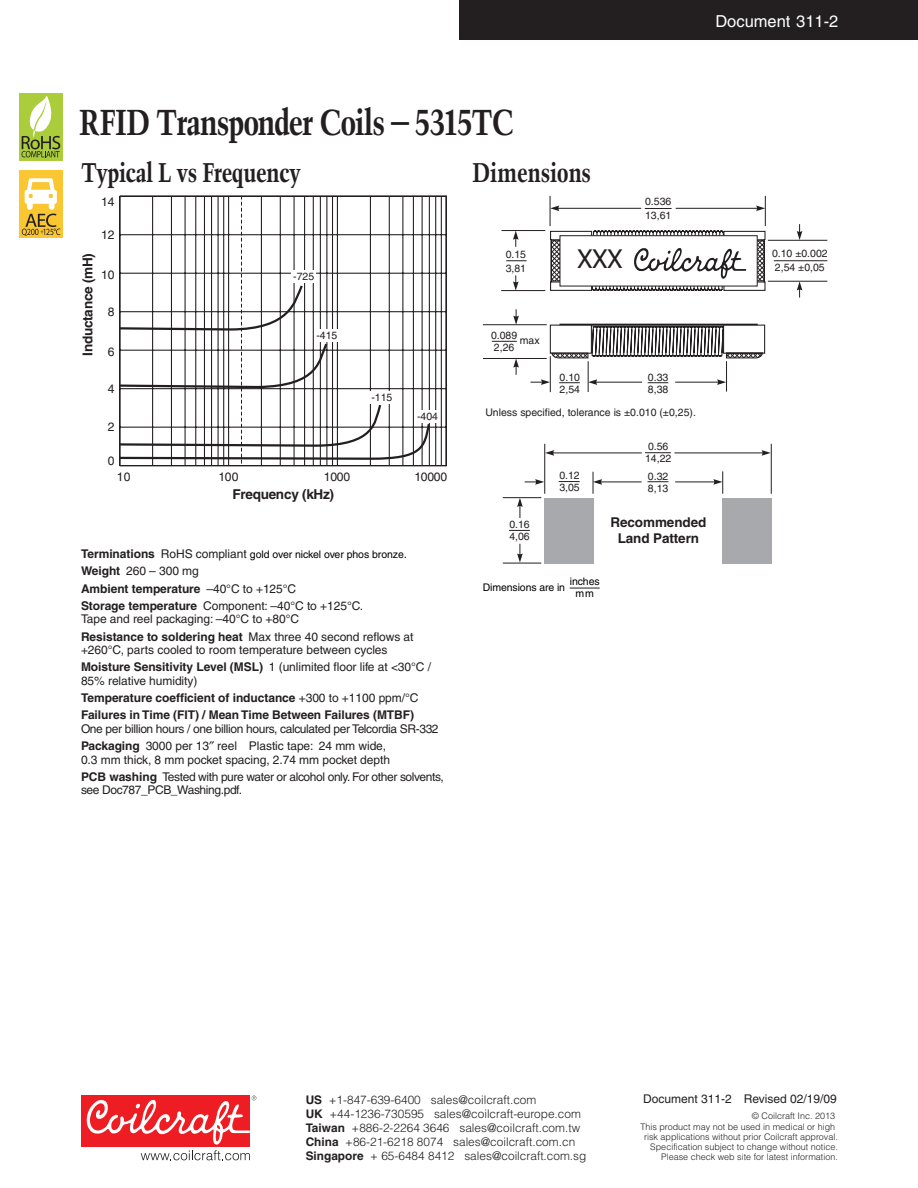
<style>
.page{position:relative;width:918px;height:1188px;background:#fff}
.page>*{position:absolute;margin:0;border:0;box-sizing:border-box;transform-origin:0 0}
.Headline{font:700 condensed 36px "Trump Mediaeval";letter-spacing:-.03em;color:#231f20}
.Body_copy{font:700 condensed 27px "Trump Mediaeval";letter-spacing:-.02em;color:#231f20}
.t1{font:25.65px "Tahoma";color:#231f20}
.Document_number{font:16.5px "Helvetica";color:#fff}
.t2{font:700 13.65px "Helvetica";letter-spacing:-.025em;color:#231f20}
.t3{font:700 13.5px/16px "Helvetica";letter-spacing:-.005em;color:#231f20;text-align:center}
.t4{font:12.15px "Helvetica";color:#231f20}
.Points{font:12px/13.5px "Helvetica";letter-spacing:-.005em;color:#231f20}
.Points-2{font:12px/13.5px "Helvetica";letter-spacing:-.03em;color:#231f20}
.Points-3{font:700 12px "Helvetica";letter-spacing:-.005em;color:#231f20}
.t5{font:300 11.85px "Helvetica";color:#231f20}
.t6{font:700 11.85px/14.1px "Helvetica";color:#231f20}
.t7{font:10.5px/12.1px "Helvetica";color:#231f20}
.Points-4{font:10.5px "Helvetica";letter-spacing:-.005em;color:#000}
.Dimensions{font:10.5px/12px "Helvetica";letter-spacing:-.01em;color:#000;text-align:center}
.t8{font:300 9px/9.9px "Helvetica";color:#231f20;text-align:right}
.s1{font-weight:700;font-size:12px;color:#231f20}
.s2{font-size:12px;color:#231f20}
.s3{font-weight:700}
.s4{font-weight:400}
</style>
<div class="page">
<div style="left:459px;top:0;width:459px;height:40px;background:#231f20"></div>
<div style="left:81px;top:1096px;width:169px;height:51px;background:#ee1d23"></div>
<svg style="left:86px;top:1096px;width:170px;height:64px"></svg>
<div style="left:19px;top:93px;width:44px;height:67px;background:#abcc3b"></div>
<svg style="left:22px;top:96px;width:38px;height:61px"></svg>
<div style="left:19px;top:171px;width:44px;height:67px;background:#fac631"></div>
<svg style="left:22px;top:178px;width:38px;height:58px"></svg>
<svg style="left:119px;top:195px;width:328px;height:272px"></svg>
<div style="left:415px;top:410px;width:25px;height:12px;background:#fff"></div>
<div style="left:291px;top:271px;width:25px;height:12px;background:#fff"></div>
<svg style="left:119px;top:283px;width:312px;height:178px"></svg>
<svg style="left:241px;top:196px;width:1px;height:270px"></svg>
<hr style="left:765px;top:196px;width:1px;height:30px;background:#231f20">
<hr style="left:550px;top:196px;width:1px;height:30px;background:#231f20">
<div style="left:545px;top:498px;width:49px;height:65px;background:#a8a9ad"></div>
<div style="left:722px;top:498px;width:49px;height:65px;background:#a8a9ad"></div>
<hr style="left:555px;top:208px;width:86px;height:1px;background:#231f20">
<svg style="left:550px;top:205px;width:9px;height:6px"></svg>
<hr style="left:676px;top:208px;width:84px;height:1px;background:#231f20">
<svg style="left:756px;top:205px;width:9px;height:6px"></svg>
<hr style="left:593px;top:382px;width:49px;height:1px;background:#231f20">
<svg style="left:589px;top:379px;width:8px;height:6px"></svg>
<hr style="left:675px;top:382px;width:46px;height:1px;background:#231f20">
<svg style="left:717px;top:379px;width:9px;height:6px"></svg>
<svg style="left:530px;top:379px;width:20px;height:6px"></svg>
<svg style="left:513px;top:359px;width:6px;height:16px"></svg>
<svg style="left:797px;top:282px;width:5px;height:16px"></svg>
<svg style="left:513px;top:231px;width:6px;height:16px"></svg>
<svg style="left:513px;top:309px;width:6px;height:15px"></svg>
<svg style="left:797px;top:224px;width:5px;height:16px"></svg>
<svg style="left:513px;top:275px;width:6px;height:15px"></svg>
<hr style="left:774px;top:260px;width:53px;height:1px;background:#231f20">
<svg style="left:559px;top:382px;width:21px;height:1px"></svg>
<svg style="left:648px;top:382px;width:20px;height:1px"></svg>
<svg style="left:645px;top:208px;width:27px;height:1px"></svg>
<hr style="left:550px;top:356px;width:1px;height:36px;background:#231f20">
<hr style="left:588px;top:361px;width:1px;height:31px;background:#231f20">
<hr style="left:726px;top:361px;width:1px;height:31px;background:#231f20">
<hr style="left:483px;top:324px;width:64px;height:1px;background:#231f20">
<hr style="left:768px;top:240px;width:59px;height:1px;background:#231f20">
<hr style="left:502px;top:230px;width:43px;height:1px;background:#231f20">
<hr style="left:483px;top:358px;width:64px;height:1px;background:#231f20">
<hr style="left:768px;top:281px;width:59px;height:1px;background:#231f20">
<hr style="left:501px;top:290px;width:44px;height:1px;background:#231f20">
<hr style="left:550px;top:453px;width:92px;height:1px;background:#231f20">
<svg style="left:545px;top:450px;width:9px;height:6px"></svg>
<hr style="left:598px;top:482px;width:44px;height:1px;background:#231f20">
<svg style="left:517px;top:498px;width:6px;height:20px"></svg>
<svg style="left:517px;top:544px;width:6px;height:19px"></svg>
<svg style="left:525px;top:479px;width:19px;height:6px"></svg>
<hr style="left:675px;top:482px;width:42px;height:1px;background:#231f20">
<hr style="left:675px;top:453px;width:90px;height:1px;background:#231f20">
<svg style="left:762px;top:450px;width:9px;height:6px"></svg>
<svg style="left:645px;top:452px;width:26px;height:1px"></svg>
<svg style="left:509px;top:530px;width:21px;height:1px"></svg>
<svg style="left:559px;top:481px;width:21px;height:1px"></svg>
<svg style="left:648px;top:481px;width:21px;height:1px"></svg>
<hr style="left:771px;top:444px;width:1px;height:50px;background:#231f20">
<hr style="left:544px;top:444px;width:1px;height:50px;background:#231f20">
<svg style="left:593px;top:472px;width:9px;height:22px"></svg>
<svg style="left:713px;top:471px;width:10px;height:23px"></svg>
<hr style="left:503px;top:497px;width:38px;height:1px;background:#231f20">
<hr style="left:503px;top:563px;width:38px;height:1px;background:#231f20">
<div style="left:550px;top:325px;width:42px;height:29px;border:1px solid #231f20"></div>
<svg style="left:551px;top:324px;width:215px;height:35px"></svg>
<div style="left:560px;top:324px;width:198px;height:1px;background:#fff;border:1px solid #231f20"></div>
<svg style="left:506px;top:260px;width:21px;height:1px"></svg>
<svg style="left:492px;top:341px;width:25px;height:1px"></svg>
<svg style="left:550px;top:230px;width:216px;height:61px"></svg>
<hr style="left:570px;top:588px;width:30px;height:1px;background:#231f20">
<p class="Document_number" style="left:715px;top:11px;width:124px">Document 311-2</p>
<p class="Headline" style="left:79px;top:100px;width:436px">RFID Transponder Coils – 5315TC</p>
<p class="Body_copy" style="left:81px;top:156px;width:222px">Typical L vs Frequency</p>
<p class="Body_copy" style="left:472px;top:156px;width:120px">Dimensions</p>
<p class="t4" style="left:101px;top:195px;width:15px">14</p>
<p class="t4" style="left:101px;top:228px;width:15px">12</p>
<p class="t2" style="left:79px;top:356px;width:104px;rotate:-90deg">Inductance (mH)</p>
<p class="t4" style="left:101px;top:268px;width:15px">10</p>
<p class="t4" style="left:108px;top:305px;width:8px">8</p>
<p class="t4" style="left:108px;top:344px;width:8px">6</p>
<p class="t7" style="left:293px;top:270px;width:23px">-725</p>
<p class="t7" style="left:316px;top:329px;width:23px">-415</p>
<p class="t7" style="left:506px;top:247px;width:22px;line-height:14px">0.15<br>3,81</p>
<p class="t7" style="left:491px;top:329px;width:28px">0.089<br>2,26</p>
<p class="t7" style="left:520px;top:334px;width:21px">max</p>
<p class="t1" style="left:578px;top:243px;width:46px">XXX</p>
<p class="t7" style="left:645px;top:195px;width:28px;line-height:14px">0.536<br>13,61</p>
<p class="t4" style="left:108px;top:381px;width:8px">4</p>
<p class="t4" style="left:108px;top:420px;width:8px">2</p>
<p class="t4" style="left:108px;top:454px;width:8px">0</p>
<p class="t7" style="left:371px;top:391px;width:23px">-115</p>
<p class="t7" style="left:417px;top:410px;width:23px">-404</p>
<p class="t4" style="left:117px;top:470px;width:15px">10</p>
<p class="t4" style="left:218px;top:470px;width:21px">100</p>
<p class="t4" style="left:324px;top:470px;width:28px">1000</p>
<p class="t4" style="left:414px;top:470px;width:34px">10000</p>
<p class="t2" style="left:232px;top:486px;width:103px">Frequency (kHz)</p>
<p class="Points-4" style="left:81px;top:548px;width:328px"><span class="s1">Terminations</span> <span class="s2">RoHS compliant</span> gold over nickel over phos bronze<span class="s2">.</span></p>
<p class="Points" style="left:81px;top:564px;width:119px"><span class="s3">Weight</span> 260 – 300 mg</p>
<p class="Points-3" style="left:81px;top:581px;width:217px">Ambient temperature <span class="s4">–40°C to +125°C</span></p>
<p class="Points" style="left:81px;top:599px;width:284px"><span class="s3">Storage temperature</span> Component: –40°C to +125°C.<br>Tape and reel packaging: –40°C to +80°C</p>
<p class="Points" style="left:81px;top:630px;width:334px"><span class="s3">Resistance to soldering heat</span> Max three 40 second reflows at +260°C, parts cooled to room temperature between cycles</p>
<p class="Points" style="left:81px;top:660px;width:352px"><span class="s3">Moisture Sensitivity Level (MSL)</span> 1 (unlimited floor life at &lt;30°C /<br>85% relative humidity)</p>
<p class="Points-3" style="left:81px;top:691px;width:339px">Temperature coefficient of inductance <span class="s4">+300 to +1100 ppm/°C</span></p>
<p class="Points-2" style="left:81px;top:708px;width:359px"><span class="s3">Failures in Time (FIT) / Mean Time Between Failures (MTBF)<br></span>One per billion hours / one billion hours, calculated per Telcordia SR-332</p>
<p class="Points" style="left:81px;top:739px;width:311px"><span class="s3">Packaging</span> 3000 per 13 reel Plastic tape: 24 mm wide,<br>0.3 mm thick, 8 mm pocket spacing, 2.74 mm pocket depth</p>
<p class="Points-2" style="left:81px;top:770px;width:364px"><span class="s3">PCB washing</span> Tested with pure water or alcohol only. For other solvents, see Doc787_PCB_Washing.pdf.</p>
<p class="t7" style="left:560px;top:371px;width:22px">0.10<br>2,54</p>
<p class="t7" style="left:648px;top:371px;width:22px">0.33<br>8,38</p>
<p class="t7" style="left:485px;top:406px;width:212px">Unless specified, tolerance is ±0.010 (±0,25).</p>
<p class="t7" style="left:509px;top:518px;width:22px">0.16<br>4,06</p>
<p class="t7" style="left:645px;top:441px;width:28px">0.56<br>14,22</p>
<p class="t7" style="left:559px;top:469px;width:22px">0.12<br>3,05</p>
<p class="t7" style="left:648px;top:470px;width:22px">0.32<br>8,13</p>
<p class="t3" style="left:610px;top:514px;width:97px">Recommended<br>Land Pattern</p>
<p class="Dimensions" style="left:483px;top:581px;width:84px">Dimensions are in</p>
<p class="Dimensions" style="left:570px;top:575px;width:31px">inches mm</p>
<p class="t7" style="left:772px;top:246px;width:57px;line-height:14px">0.10 ±0.002<br>2,54 ±0,05</p>
<p class="t5" style="left:329px;top:1092px;width:209px">+1-847-639-6400 sales@coilcraft.com</p>
<p class="t5" style="left:329px;top:1106px;width:253px">+44-1236-730595 sales@coilcraft-europe.com</p>
<p class="t5" style="left:352px;top:1121px;width:230px">+886-2-2264 3646 sales@coilcraft.com.tw</p>
<p class="t5" style="left:345px;top:1135px;width:232px">+86-21-6218 8074 sales@coilcraft.com.cn</p>
<p class="t5" style="left:370px;top:1149px;width:218px">+ 65-6484 8412 sales@coilcraft.com.sg</p>
<p class="t6" style="left:306px;top:1093px;width:59px">US<br>UK<br>Taiwan<br>China<br>Singapore</p>
<p class="Points" style="left:643px;top:1092px;width:195px">Document 311-2 Revised 02/19/09</p>
<p class="t8" style="left:640px;top:1110px;width:196px;line-height:11.4px">© Coilcraft Inc. 2013<br>This product may not be used in medical or high</p>
<p class="t8" style="left:644px;top:1132px;width:195px">risk applications without prior Coilcraft approval.<br>Specification subject to change without notice.<br>Please check web site for latest information.</p>
</div>
